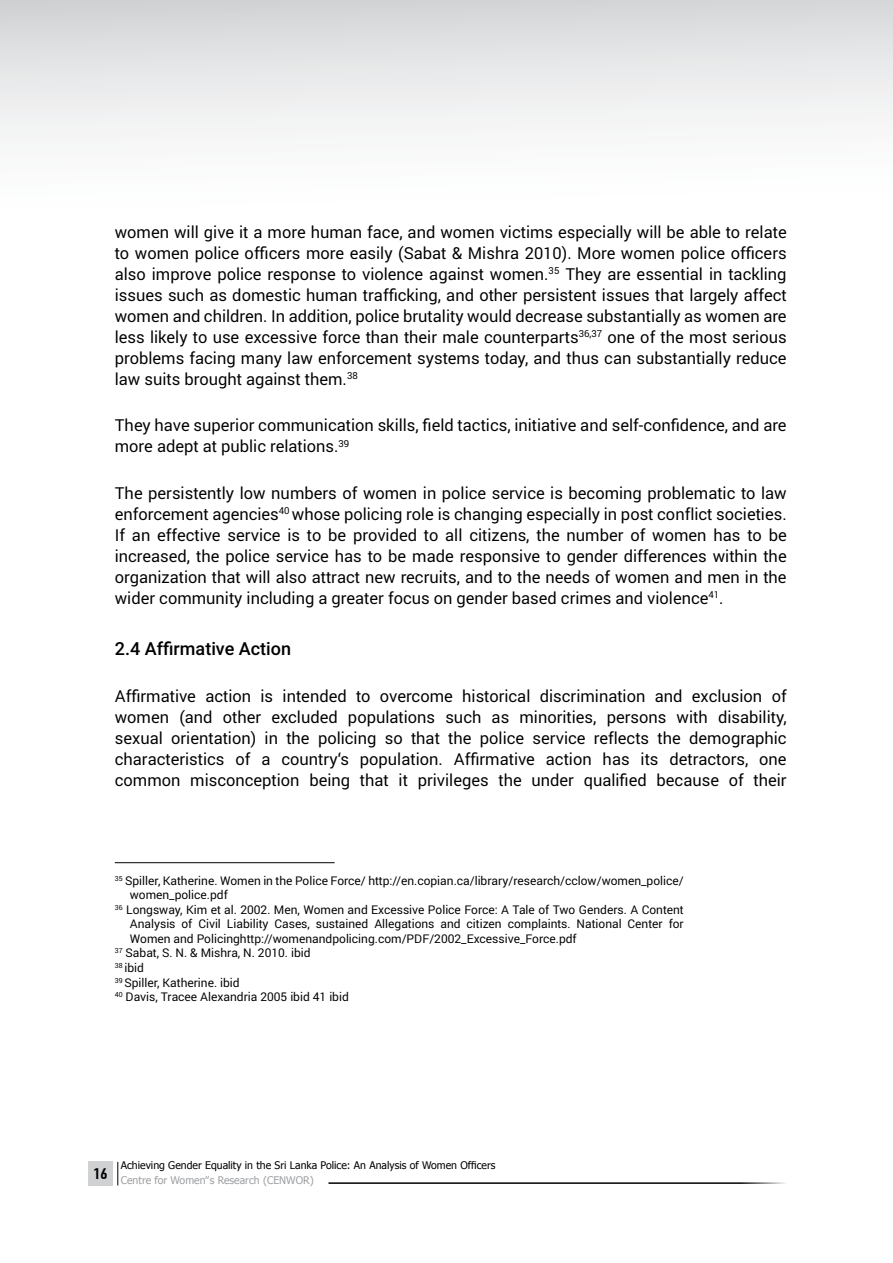
<style>
.page{position:relative;width:893px;height:1263px;background:#fff}
.page>*{position:absolute;margin:0;border:0;box-sizing:border-box;transform-origin:0 0}
.t1{font:500 18px "Roboto";color:#000}
.t2{font:16.5px/21px "Roboto";color:#000;text-align:justify}
.t3{font:700 15px "DIN Condensed";color:#000;scale:1.25 1}
.t4{font:12px "Roboto";color:#000}
.t5{font:10.5px "Tahoma";color:#000}
.t6{font:10.5px "Tahoma";color:#9d9fa2}
</style>
<div class="page">
<svg style="left:118px;top:1162px;width:1px;height:23px"></svg>
<hr style="left:328px;top:1182px;width:465px;height:2px;background:#000">
<div style="left:88px;top:1161px;width:25px;height:25px;background:#cfd1d2"></div>
<div style="left:0;top:0;width:893px;height:318px;background:linear-gradient(to bottom,#dedfe0,#fff)"></div>
<hr style="left:115px;top:862px;width:220px;height:1px;background:#000">
<p class="t2" style="left:115px;top:221px;width:673px">women will give it a more human face, and women victims especially will be able to relate to women police officers more easily (Sabat &amp; Mishra 2010). More women police officers also improve police response to violence against women.<sup>35</sup> They are essential in tackling issues such as domestic human trafficking, and other persistent issues that largely affect women and children. In addition, police brutality would decrease substantially as women are less likely to use excessive force than their male counterparts<sup>36,37</sup> one of the most serious problems facing many law enforcement systems today, and thus can substantially reduce law suits brought against them.<sup>38</sup></p>
<p class="t2" style="left:115px;top:414px;width:673px">They have superior communication skills, field tactics, initiative and self-confidence, and are more adept at public relations.<sup>39</sup></p>
<p class="t2" style="left:115px;top:482px;width:673px">The persistently low numbers of women in police service is becoming problematic to law enforcement agencies<sup>40</sup> whose policing role is changing especially in post conflict societies.<br>If an effective service is to be provided to all citizens, the number of women has to be increased, the police service has to be made responsive to gender differences within the organization that will also attract new recruits, and to the needs of women and men in the wider community including a greater focus on gender based crimes and violence<sup>41</sup>.</p>
<p class="t1" style="left:115px;top:636px;width:178px">2.4 Affirmative Action</p>
<p class="t2" style="left:115px;top:685px;width:673px">Affirmative action is intended to overcome historical discrimination and exclusion of women (and other excluded populations such as minorities, persons with disability, sexual orientation) in the policing so that the police service reflects the demographic characteristics of a country‘s population. Affirmative action has its detractors, one common misconception being that it privileges the under qualified because of their</p>
<p class="t4" style="left:115px;top:872px;width:570px"><sup>35</sup> Spiller, Katherine. Women in the Police Force/ http://en.copian.ca/library/research/cclow/women_police/</p>
<p class="t4" style="left:130px;top:887px;width:99px">women_police.pdf</p>
<p class="t4" style="left:115px;top:901px;width:570px"><sup>36</sup> Longsway, Kim et al. 2002. Men, Women and Excessive Police Force: A Tale of Two Genders. A Content</p>
<p class="t4" style="left:130px;top:916px;width:555px">Analysis of Civil Liability Cases, sustained Allegations and citizen complaints. National Center for</p>
<p class="t4" style="left:130px;top:930px;width:448px">Women and Policinghttp://womenandpolicing.com/PDF/2002_Excessive_Force.pdf</p>
<p class="t4" style="left:115px;top:945px;width:197px"><sup>37</sup> Sabat, S. N. &amp; Mishra, N. 2010. ibid</p>
<p class="t4" style="left:115px;top:959px;width:31px"><sup>38</sup> ibid</p>
<p class="t4" style="left:115px;top:974px;width:126px"><sup>39</sup> Spiller, Katherine. ibid</p>
<p class="t4" style="left:115px;top:989px;width:236px"><sup>40</sup> Davis, Tracee Alexandria 2005 ibid 41 ibid</p>
<p class="t3" style="left:93px;top:1165px;width:13px">16</p>
<p class="t5" style="left:121px;top:1158px;width:376px">Achieving Gender Equality in the Sri Lanka Police: An Analysis of Women Officers</p>
<p class="t6" style="left:121px;top:1173px;width:194px">Centre for Women‟s Research (CENWOR)</p>
</div>
